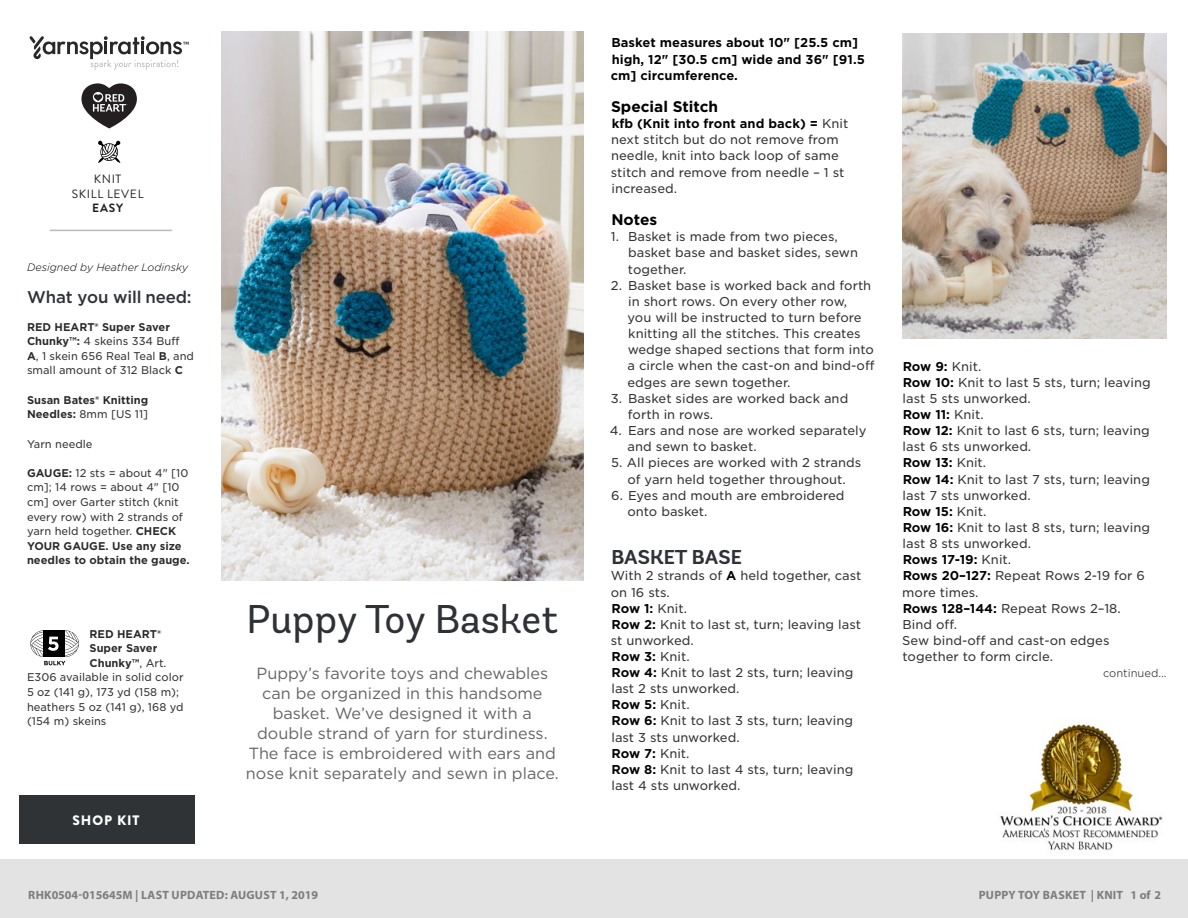
<style>
.page{position:relative;width:1188px;height:918px;background:#fff}
.page>*{position:absolute;margin:0;border:0;box-sizing:border-box;transform-origin:0 0}
.t1{font:40.05px "Andes Rounded";color:#2e3236}
.t2{font:700 19.95px "Andes Rounded";color:#2e3236}
.t3{font:500 16.95px "Gotham";letter-spacing:-.01em;color:#2e3236}
.t4{font:16.2px/20px "Gotham";color:#636466;text-align:center}
.t5{font:700 15.45px "Gotham";color:#000}
.t6{font:900 13.65px "Brandon Grotesque";letter-spacing:.065em;color:#fff}
.t7{font:12.3px/16.2px "Gotham S Sm";color:#333334}
.t8{font:700 12.3px/16.2px "Gotham S Sm";color:#000}
.t9{font:700 12px "Myriad Pro";letter-spacing:.02em;color:#7d7d7d}
.Skill_Level{font:12px "Brandon Grotesque";letter-spacing:.055em;color:#231f20}
.Skill_Level-2{font:700 12px "Brandon Grotesque";color:#231f20}
.t10{font:10.8px/14.5px "Gotham S Sm";color:#333334}
.t11{font:700 10.8px/14.5px "Gotham S Sm";color:#292829}
.t12{font:italic 300 10.8px "Gotham Rounded";color:#000}
.t13{font:300 10.8px "Gotham S Sm";color:#333334}
.t14{font:10.8px "Gotham S Sm";color:#58595b}
.t15{font:9.3px "Gotham";letter-spacing:.02em;color:#58595b}
.s1{font-weight:700;color:#292829}
.s2{font-weight:400;color:#333334}
.s3{font-weight:700;color:#000}
.s4{font-weight:500}
</style>
<div class="page">
<svg style="left:30px;top:630px;width:49px;height:35px"></svg>
<img style="left:222px;top:31px;width:361px;height:550px">
<img style="left:999px;top:723px;width:164px;height:127px">
<img style="left:902px;top:33px;width:265px;height:305px">
<div style="left:0;top:860px;width:1188px;height:58px;background:#e4e3e3"></div>
<svg style="left:98px;top:141px;width:22px;height:22px"></svg>
<svg style="left:30px;top:36px;width:159px;height:34px"></svg>
<svg style="left:81px;top:83px;width:56px;height:45px"></svg>
<hr style="left:50px;top:230px;width:122px;height:1px;background:#bbbaba">
<div style="left:19px;top:795px;width:175px;height:48px;background:#2f3336"></div>
<p class="Skill_Level" style="left:94px;top:171px;width:29px">KNIT</p>
<p class="Skill_Level" style="left:72px;top:185px;width:73px">SKILL LEVEL</p>
<p class="Skill_Level-2" style="left:92px;top:200px;width:33px">EASY</p>
<p class="t12" style="left:27px;top:260px;width:163px">Designed by Heather Lodinsky</p>
<p class="t3" style="left:27px;top:286px;width:166px">What you will need:</p>
<p class="t10" style="left:27px;top:319px;width:169px"><span class="s1">RED HEART® Super Saver<br>Chunky™:</span> 4 skeins 334 Buff<br><span class="s1">A</span>, 1 skein 656 Real Teal <span class="s1">B</span>, and small amount of 312 Black <span class="s1">C</span></p>
<p class="t11" style="left:27px;top:392px;width:123px">Susan Bates® Knitting<br>Needles: <span class="s2">8mm [US 11]</span></p>
<p class="t10" style="left:27px;top:436px;width:67px">Yarn needle</p>
<p class="t10" style="left:27px;top:465px;width:164px"><span class="s1">GAUGE:</span> 12 sts = about 4" [10 cm]; 14 rows = about 4" [10 cm] over Garter stitch (knit every row) with 2 strands of yarn held together. <span class="s1">CHECK<br>YOUR GAUGE. Use any size needles to obtain the gauge.</span></p>
<p class="t11" style="left:90px;top:626px;width:73px">RED HEART®</p>
<p class="t11" style="left:90px;top:641px;width:69px">Super Saver</p>
<p class="t11" style="left:90px;top:655px;width:78px">Chunky™<span class="s2">, Art.</span></p>
<p class="t10" style="left:27px;top:670px;width:158px">E306 available in solid color</p>
<p class="t10" style="left:27px;top:685px;width:154px">5 oz (141 g), 173 yd (158 m);</p>
<p class="t10" style="left:27px;top:699px;width:158px">heathers 5 oz (141 g), 168 yd</p>
<p class="t10" style="left:27px;top:714px;width:81px">(154 m) skeins</p>
<p class="t6" style="left:72px;top:810px;width:69px">SHOP KIT</p>
<p class="t1" style="left:246px;top:595px;width:313px">Puppy Toy Basket</p>
<p class="t4" style="left:246px;top:663px;width:314px">Puppy’s favorite toys and chewables can be organized in this handsome basket. We’ve designed it with a double strand of yarn for sturdiness.<br>The face is embroidered with ears and nose knit separately and sewn in place.</p>
<p class="t8" style="left:611px;top:35px;width:256px">Basket measures about 10" [25.5 cm] high, 12" [30.5 cm] wide and 36" [91.5 cm] circumference.</p>
<p class="t5" style="left:611px;top:96px;width:109px">Special Stitch</p>
<p class="t7" style="left:611px;top:115px;width:239px"><span class="s3">kfb (Knit into front and back) =</span> Knit next stitch but do not remove from needle, knit into back loop of same stitch and remove from needle – 1 st increased.</p>
<p class="t5" style="left:611px;top:209px;width:47px">Notes</p>
<p class="t7" style="left:628px;top:228px;width:232px;text-indent:-17px">1. Basket is made from two pieces, basket base and basket sides, sewn together.</p>
<p class="t7" style="left:627px;top:277px;width:249px;text-indent:-16px">2. Basket base is worked back and forth in short rows. On every other row,<br>you will be instructed to turn before knitting all the stitches. This creates wedge shaped sections that form into a circle when the cast-on and bind-off edges are sewn together.</p>
<p class="t7" style="left:628px;top:390px;width:222px;text-indent:-17px">3. Basket sides are worked back and forth in rows.</p>
<p class="t7" style="left:628px;top:422px;width:240px;text-indent:-18px">4. Ears and nose are worked separately and sewn to basket.</p>
<p class="t7" style="left:611px;top:455px;width:252px;text-align:center">5. All pieces are worked with 2 strands of yarn held together throughout.</p>
<p class="t7" style="left:627px;top:487px;width:219px;text-indent:-16px">6. Eyes and mouth are embroidered onto basket.</p>
<p class="t2" style="left:611px;top:545px;width:132px">BASKET BASE</p>
<p class="t7" style="left:611px;top:567px;width:252px">With 2 strands of <span class="s3">A</span> held together, cast on 16 sts.<br><span class="s3">Row 1:</span> Knit.<br><span class="s3">Row 2:</span> Knit to last st, turn; leaving last st unworked.<br><span class="s3">Row 3:</span> Knit.<br><span class="s3">Row 4:</span> Knit to last 2 sts, turn; leaving last 2 sts unworked.<br><span class="s3">Row 5:</span> Knit.<br><span class="s3">Row 6:</span> Knit to last 3 sts, turn; leaving last 3 sts unworked.<br><span class="s3">Row 7:</span> Knit.<br><span class="s3">Row 8:</span> Knit to last 4 sts, turn; leaving last 4 sts unworked.</p>
<p class="t7" style="left:902px;top:358px;width:250px"><span class="s3">Row 9:</span> Knit.<br><span class="s3">Row 10:</span> Knit to last 5 sts, turn; leaving last 5 sts unworked.<br><span class="s3">Row 11:</span> Knit.<br><span class="s3">Row 12:</span> Knit to last 6 sts, turn; leaving last 6 sts unworked.<br><span class="s3">Row 13:</span> Knit.<br><span class="s3">Row 14:</span> Knit to last 7 sts, turn; leaving last 7 sts unworked.<br><span class="s3">Row 15:</span> Knit.<br><span class="s3">Row 16:</span> Knit to last 8 sts, turn; leaving last 8 sts unworked.<br><span class="s3">Rows 17-19:</span> Knit.<br><span class="s3">Rows 20–127:</span> Repeat Rows 2-19 for 6 more times.<br><span class="s3">Rows 128–144:</span> Repeat Rows 2–18.<br>Bind off.<br>Sew bind-off and cast-on edges together to form circle.</p>
<p class="t13" style="left:1103px;top:666px;width:65px">continued...</p>
<p class="t9" style="left:28px;top:887px;width:291px">RHK0504-015645M | LAST UPDATED: AUGUST 1, 2019</p>
<p class="t9" style="left:979px;top:887px;width:184px">PUPPY TOY BASKET | KNIT 1 of 2</p>
<p class="t15" style="left:27px;top:894px;width:99px">©2018 Coats &amp; Clark</p>
<p class="t14" style="left:1105px;top:892px;width:63px">Page <span class="s4">1</span> of <span class="s4">2</span></p>
</div>
